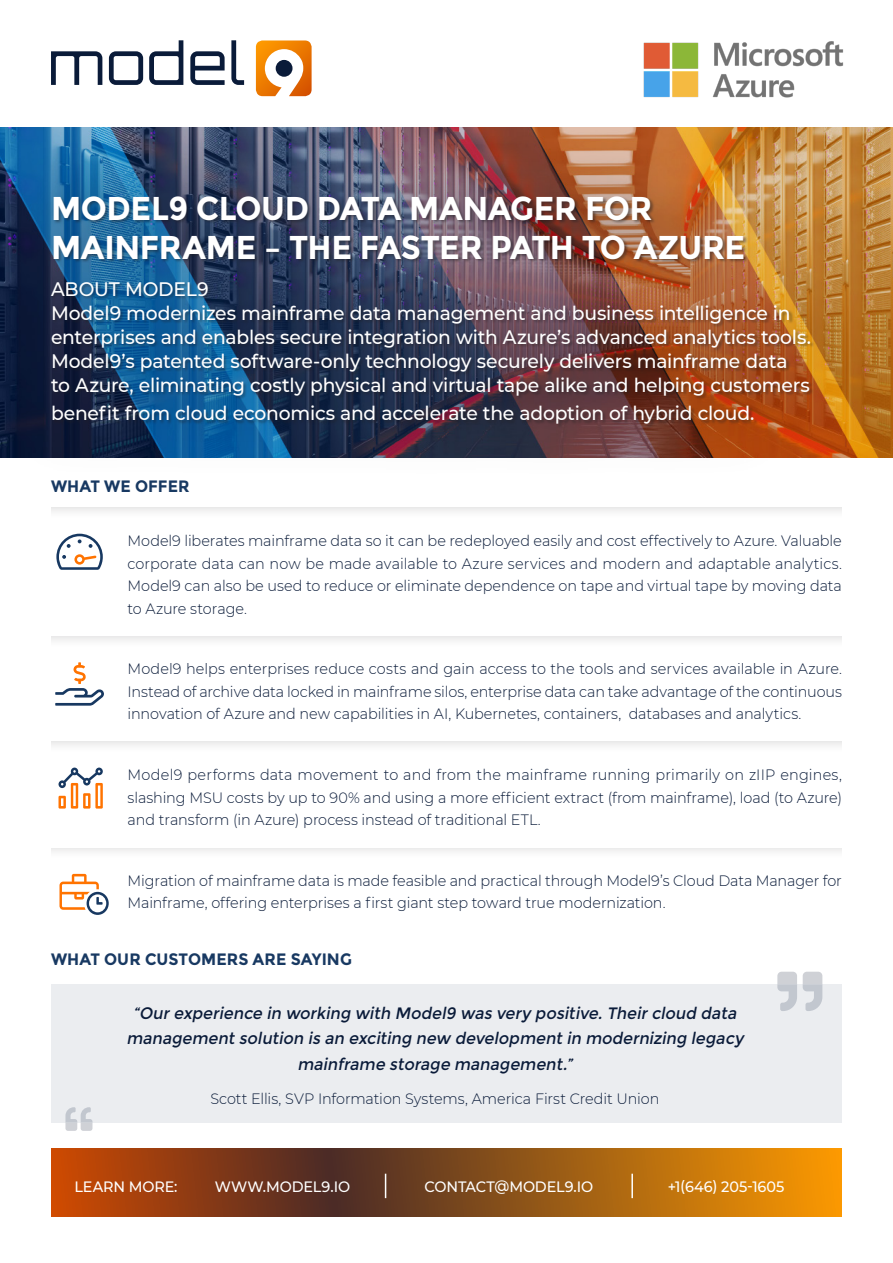
<style>
.page{position:relative;width:893px;height:1263px;background:#fff}
.page>*{position:absolute;margin:0;border:0;box-sizing:border-box;transform-origin:0 0}
.t1{font:700 33px/39px "Montserrat";letter-spacing:-.01em;color:#fff;scale:.96 1}
.Text{font:500 19.5px/24px "Montserrat";letter-spacing:-.01em;color:#fff;scale:.96 1}
.Text-2{font:italic 16.5px/25.5px "Montserrat";color:#0a1b39;text-align:center;scale:.96 1}
.Text-3{font:700 16.5px "Montserrat";letter-spacing:.005em;color:#183962;scale:.96 1}
.Text-4{font:300 15px/22.5px "Montserrat";letter-spacing:-.005em;color:#0a1b39;text-align:justify;scale:.96 1}
.Text-5{font:500 15px "Montserrat";letter-spacing:-.01em;color:#fff;scale:.96 1}
</style>
<div class="page">
<svg style="left:51px;top:1148px;width:791px;height:68px;background:#9b5413"></svg>
<svg style="left:51px;top:40px;width:193px;height:45px"></svg>
<svg style="left:256px;top:40px;width:56px;height:56px"></svg>
<img style="left:0;top:127px;width:893px;height:330px">
<div style="left:0;top:138px;width:859px;height:340px;background:#0a1b39;opacity:.7"></div>
<div style="left:51px;top:507px;width:791px;height:13px;background:#f8f8f8"></div>
<hr style="left:51px;top:507px;width:791px;height:1px;background:#fff">
<hr style="left:631px;top:1174px;width:2px;height:24px;background:#fff">
<svg style="left:385px;top:1174px;width:1px;height:24px"></svg>
<img style="left:643px;top:41px;width:201px;height:57px">
<div style="left:51px;top:636px;width:791px;height:12px;background:#f7f7f7"></div>
<hr style="left:51px;top:636px;width:791px;height:1px;background:#fff">
<div style="left:51px;top:741px;width:791px;height:13px;background:#f8f8f8"></div>
<hr style="left:51px;top:741px;width:791px;height:1px;background:#fff">
<div style="left:51px;top:847px;width:791px;height:13px;background:#f8f8f8"></div>
<div style="left:51px;top:984px;width:790px;height:138px;background:#ebedf0"></div>
<svg style="left:803px;top:972px;width:19px;height:39px"></svg>
<svg style="left:777px;top:972px;width:20px;height:39px"></svg>
<svg style="left:65px;top:1107px;width:27px;height:24px"></svg>
<svg style="left:59px;top:767px;width:44px;height:41px"></svg>
<svg style="left:56px;top:534px;width:47px;height:36px"></svg>
<svg style="left:55px;top:662px;width:49px;height:44px"></svg>
<svg style="left:59px;top:874px;width:50px;height:41px"></svg>
<p class="t1" style="left:51px;top:189px;width:725px">MODEL9 CLOUD DATA MANAGER FOR<br>MAINFRAME – THE FASTER PATH TO AZURE</p>
<p class="Text" style="left:51px;top:276px;width:793px">ABOUT MODEL9<br>Model9 modernizes mainframe data management and business intelligence in enterprises and enables secure integration with Azure’s advanced analytics tools.<br>Model9’s patented software-only technology securely delivers mainframe data to Azure, eliminating costly physical and virtual tape alike and helping customers</p>
<p class="Text" style="left:51px;top:401px;width:734px">benefit from cloud economics and accelerate the adoption of hybrid cloud.</p>
<p class="Text-3" style="left:51px;top:477px;width:146px">WHAT WE OFFER</p>
<p class="Text-4" style="left:128px;top:529px;width:746px">Model9 liberates mainframe data so it can be redeployed easily and cost effectively to Azure. Valuable corporate data can now be made available to Azure services and modern and adaptable analytics.<br>Model9 can also be used to reduce or eliminate dependence on tape and virtual tape by moving data to Azure storage.</p>
<p class="Text-4" style="left:128px;top:657px;width:746px">Model9 helps enterprises reduce costs and gain access to the tools and services available in Azure.<br>Instead of archive data locked in mainframe silos, enterprise data can take advantage of the continuous innovation of Azure and new capabilities in AI, Kubernetes, containers, databases and analytics.</p>
<p class="Text-4" style="left:128px;top:763px;width:746px">Model9 performs data movement to and from the mainframe running primarily on zIIP engines, slashing MSU costs by up to 90% and using a more efficient extract (from mainframe), load (to Azure) and transform (in Azure) process instead of traditional ETL.</p>
<p class="Text-4" style="left:128px;top:869px;width:746px">Migration of mainframe data is made feasible and practical through Model9’s Cloud Data Manager for<br>Mainframe, offering enterprises a first giant step toward true modernization.</p>
<p class="Text-3" style="left:51px;top:949px;width:315px">WHAT OUR CUSTOMERS ARE SAYING</p>
<p class="Text-2" style="left:126px;top:1000px;width:648px">“Ourexperience in working with Model9 was very positive.Theircloud data management solution is an exciting new development in modernizing legacy mainframe storage management.”</p>
<p class="Text-4" style="left:210px;top:1086px;width:469px">Scott Ellis, SVP Information Systems, America First Credit Union</p>
<p class="Text-5" style="left:74px;top:1176px;width:109px">LEARN MORE:</p>
<p class="Text-5" style="left:215px;top:1176px;width:143px">WWW.MODEL9.IO</p>
<p class="Text-5" style="left:425px;top:1176px;width:177px">CONTACT@MODEL9.IO</p>
<p class="Text-5" style="left:668px;top:1176px;width:123px">+1(646) 205-1605</p>
</div>
